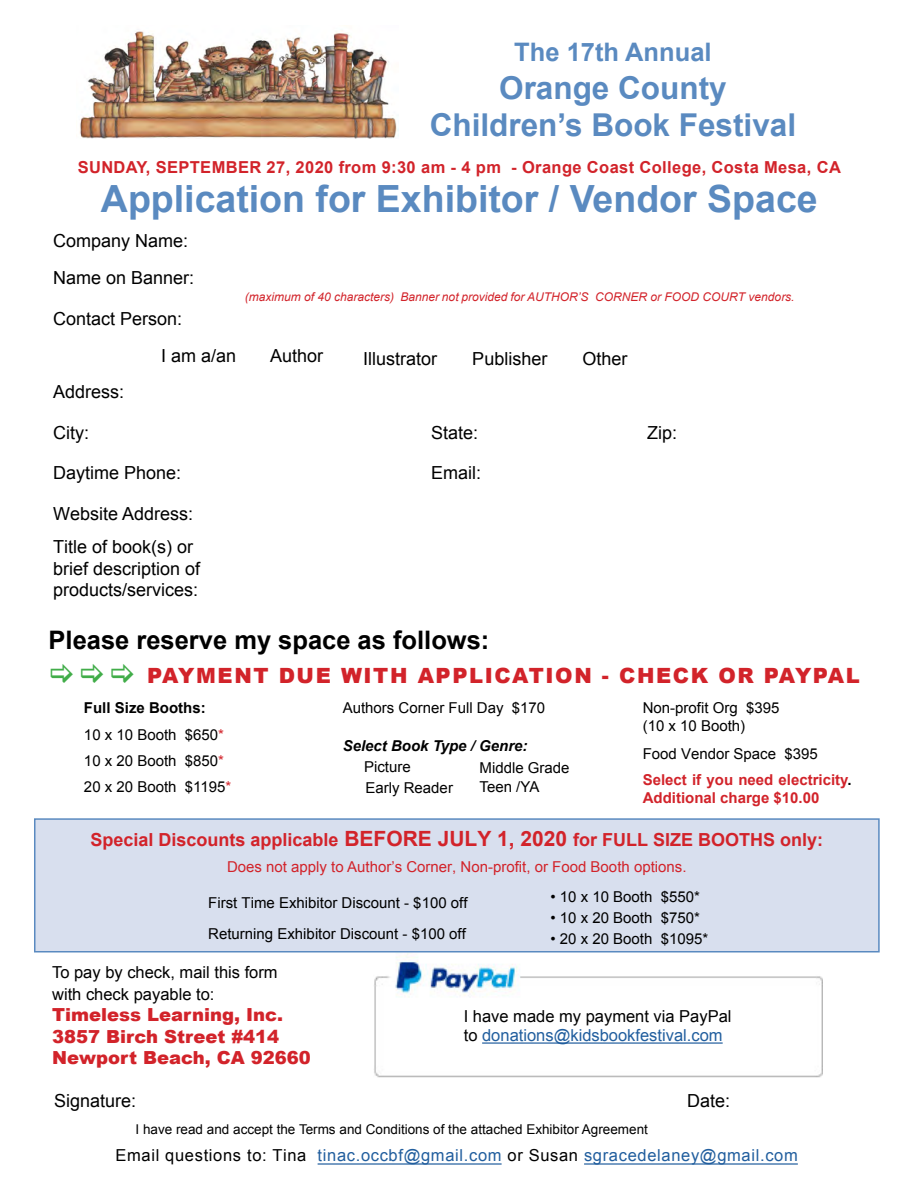
<style>
.page{position:relative;width:918px;height:1188px;background:#fff}
.page>*{position:absolute;margin:0;border:0;box-sizing:border-box;transform-origin:0 0}
.t1{font:700 37.5px "Arial";color:#5a8ac0}
.t2{font:700 31.5px/37.8px "Arial";color:#5a8ac0;text-align:center}
.t3{font:700 25.5px "Arial";color:#000}
.t4{font:700 25.5px "Arial";color:#5a8ac0}
.t5{font:900 21px "Arial";letter-spacing:.075em;color:#d2232a}
.t6{font:18px/37.5px "Arial";color:#000}
.t7{font:700 18px "Arial";color:#d2232a}
.t8{font:900 18px/21.6px "Arial";color:#d2232a}
.t9{font:16.5px "Arial";letter-spacing:.04em;color:#215e9e}
.t10{font:700 16.5px "Arial";letter-spacing:.02em;color:#d2232a}
.t11{font:16.5px/19.8px "Arial";color:#215e9e}
.t12{font:16.5px/21.6px "Arial";color:#000}
.t13{font:15px/26.2px "Arial";color:#000}
.t14{font:15px/30.8px "Arial";color:#000}
.t15{font:15px "Arial";color:#d2232a}
.t16{font:700 15px/25.5px "Arial";color:#d2232a}
.t17{font:700 15px "Arial";color:#d2232a}
.t18{font:italic 700 15px "Arial";color:#000}
.t19{font:13.5px "Arial";color:#000}
.t20{font:italic 12px "Arial";color:#d2232a}
.s1{font-style:inherit}
.s2{color:#fff}
.s3{font-weight:400;color:#000}
.s4{color:#000}
.s5{font-size:21px}
.s6{font-weight:700}
.s7{color:#d2232a}
</style>
<div class="page">
<img style="left:373px;top:952px;width:449px;height:126px">
<div style="left:34px;top:818px;width:846px;height:134px;background:#d8dfee;border:2px solid #5a8ac0"></div>
<img style="left:79px;top:31px;width:319px;height:108px">
<hr style="left:482px;top:1042px;width:241px;height:2px;background:#215e9e">
<hr style="left:584px;top:1163px;width:214px;height:2px;background:#215e9e">
<hr style="left:318px;top:1163px;width:184px;height:2px;background:#215e9e">
<h3 class="t4" style="left:514px;top:35px;width:199px">The 17th Annual</h3>
<h2 class="t2" style="left:430px;top:70px;width:368px">Orange County<br>Children’s Book Festival</h2>
<p class="t10" style="left:78px;top:156px;width:765px">SUNDAY, SEPTEMBER 27, 2020 from 9:30 am - 4 pm - Orange Coast College, Costa Mesa, CA</p>
<h1 class="t1" style="left:101px;top:174px;width:718px">Application for Exhibitor / Vendor Space</h1>
<p class="t6" style="left:53px;top:222px;width:143px">Company Name:<br>Name on Banner:</p>
<p class="t6" style="left:53px;top:300px;width:131px">Contact Person:</p>
<p class="t6" style="left:363px;top:340px;width:76px">Illustrator</p>
<p class="t6" style="left:472px;top:340px;width:77px">Publisher</p>
<p class="t6" style="left:582px;top:340px;width:47px">Other</p>
<p class="t20" style="left:245px;top:289px;width:551px"><span class="s1">(maximum of</span> 40 <span class="s1">characters</span>) Banner not provided for <span class="s1">AUTHOR’S CORNER</span> or FOOD COURT vendors.</p>
<p class="t6" style="left:161px;top:337px;width:164px">I am a/an <span class="s2">❑</span> Author</p>
<p class="t6" style="left:53px;top:373px;width:73px">Address:</p>
<p class="t6" style="left:53px;top:414px;width:37px">City:</p>
<p class="t6" style="left:53px;top:454px;width:130px">Daytime Phone:</p>
<p class="t6" style="left:53px;top:497px;width:142px;line-height:33.6px">Website Address:<br>Title <span class="s1">of book(s) or</span></p>
<p class="t6" style="left:53px;top:558px;width:149px;line-height:21.6px"><span class="s1">brief</span> description of products<span class="s1">/</span>services:</p>
<p class="t6" style="left:431px;top:414px;width:49px">State:</p>
<p class="t6" style="left:647px;top:414px;width:32px">Zip:</p>
<p class="t6" style="left:431px;top:454px;width:52px">Email:</p>
<h3 class="t3" style="left:49px;top:623px;width:442px">Please reserve my space as follows:</h3>
<p class="t5" style="left:147px;top:660px;width:714px">PAYMENT DUE WITH APPLICATION - CHECK OR PAYPAL</p>
<p class="t13" style="left:643px;top:699px;width:138px;line-height:18px">Non-profit Org $395 (10 x 10 Booth)</p>
<p class="t16" style="left:643px;top:742px;width:210px"><span class="s3">Food Vendor Space $395<br></span>Select if you need electricity<span class="s4">.</span></p>
<p class="t17" style="left:643px;top:787px;width:178px">Additional charge <span class="s1">$10.00</span></p>
<p class="t7" style="left:90px;top:828px;width:734px">Special Discounts applicable <span class="s5">BEFORE JULY 1, 2020</span> for FULL SIZE BOOTHS only:</p>
<p class="t13" style="left:84px;top:695px;width:149px"><span class="s6">Full Size Booths:<br></span>10 x 10 Booth $650<span class="s7">*<br></span>10 x 20 Booth $850<span class="s7">*<br></span>20 x 20 Booth $1195<span class="s7">*</span></p>
<p class="t13" style="left:343px;top:695px;width:204px">Authors Corner Full Day $170</p>
<p class="t18" style="left:343px;top:736px;width:186px">Select Book Type / Genre:</p>
<p class="t13" style="left:364px;top:754px;width:48px">Picture</p>
<p class="t13" style="left:480px;top:754px;width:92px">Middle Grade</p>
<p class="t14" style="left:365px;top:773px;width:89px"><span class="s1">Early</span> Reader</p>
<p class="t13" style="left:480px;top:774px;width:61px">Teen /YA</p>
<p class="t15" style="left:227px;top:857px;width:461px"><span class="s1">Does not apply to</span> Author’s Corner, Non-profit, or Food Booth options.</p>
<p class="t14" style="left:208px;top:888px;width:261px">First Time Exhibitor Discount - <span class="s1">$100 off<br>Returning Exhibito</span>r Discount - $100 off</p>
<p class="t13" style="left:550px;top:884px;width:151px"><span class="s1">•</span> 10 x 10 Booth $550*</p>
<p class="t14" style="left:550px;top:903px;width:151px">• 10 x 20 Booth $750*</p>
<p class="t14" style="left:550px;top:924px;width:159px">• 20 x 20 Booth $1095*</p>
<p class="t12" style="left:52px;top:962px;width:227px">To pay by check, mail this form with check payable to:</p>
<p class="t8" style="left:52px;top:1003px;width:260px">Timeless Learning, Inc.<br>3857 Birch Street #414<br>Newport Beach, CA 92660</p>
<p class="t11" style="left:464px;top:1006px;width:269px"><span class="s4">I have made my payment via PayPal to</span> donations@kidsbookfestival.com</p>
<p class="t6" style="left:54px;top:1082px;width:84px">Signature:</p>
<p class="t6" style="left:687px;top:1082px;width:45px">Date:</p>
<p class="t19" style="left:136px;top:1120px;width:514px">I have read and accept the Terms and Conditions of the attached Exhibitor Agreement</p>
<p class="t9" style="left:115px;top:1144px;width:684px"><span class="s4">Email questions to: Tina</span> tinac.occbf@gmail.com <span class="s4">or Susan</span> sgracedelaney@gmail.com</p>
</div>
